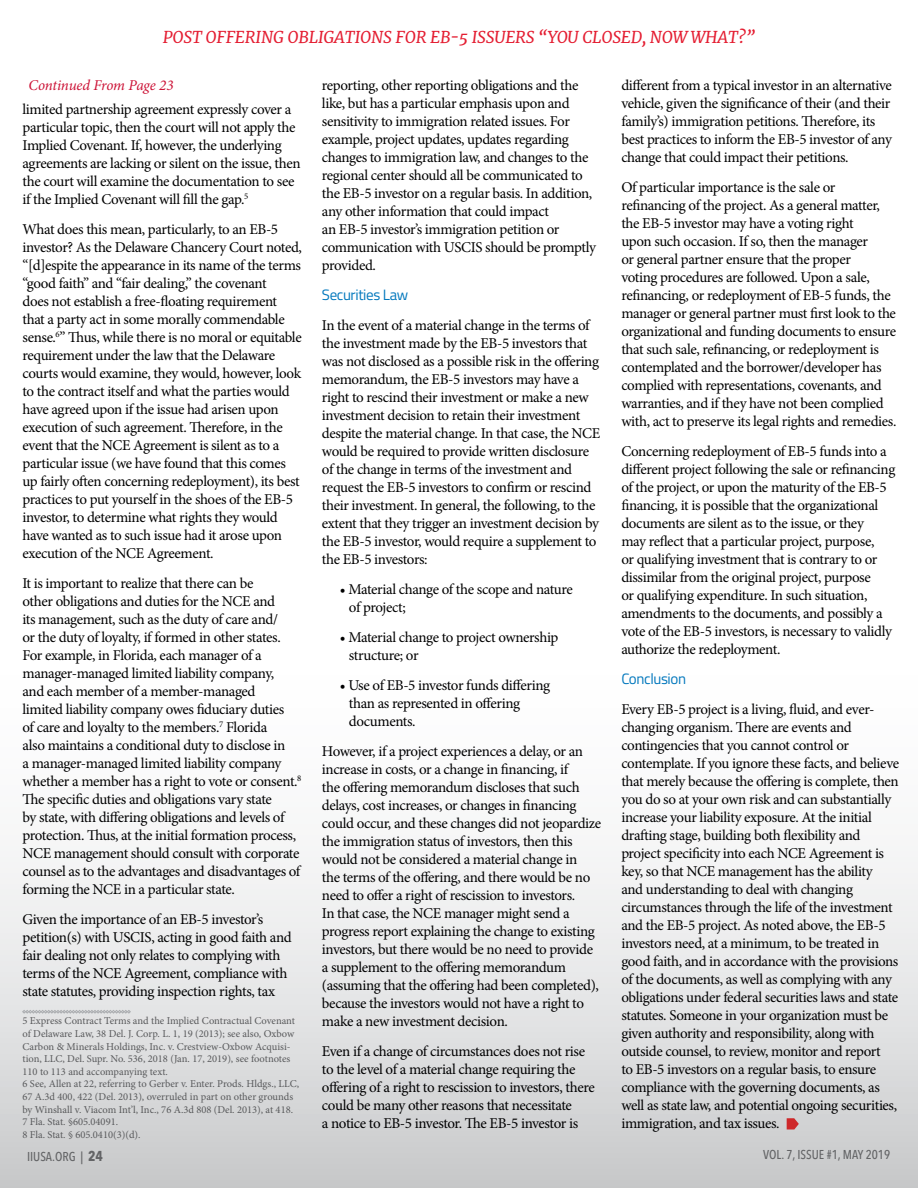
<style>
.page{position:relative;width:918px;height:1188px;background:#fff}
.page>*{position:absolute;margin:0;border:0;box-sizing:border-box;transform-origin:0 0}
.t1{font:italic 16.5px "Merriweather";letter-spacing:-.01em;color:#e41d31}
.t2{font:15px/18px "Minion Pro";letter-spacing:-.03em;color:#000001}
.t3{font:15px "Titillium Web";letter-spacing:-.025em;color:#0378bd}
.t4{font:italic 15px "Minion Pro";letter-spacing:-.01em;color:#cc1236}
.t5{font:500 condensed 12.75px "Avenir Next LT Pro";color:#636466}
.t6{font:10.5px/12.6px "Minion Pro";color:#58595b}
.s1{font-weight:700;font-size:14.25px}
</style>
<div class="page">
<svg style="left:0;top:857px;width:918px;height:331px"></svg>
<svg style="left:22px;top:1010px;width:109px;height:3px"></svg>
<svg style="left:787px;top:1118px;width:12px;height:11px"></svg>
<p class="t1" style="left:163px;top:27px;width:594px">POST OFFERING OBLIGATIONS FOR EB-5 ISSUERS “YOU CLOSED, NOW WHAT?”</p>
<p class="t4" style="left:28px;top:75px;width:147px">Continued From Page 23</p>
<p class="t2" style="left:322px;top:76px;width:275px">reporting, other reporting obligations and the like, but has a particular emphasis upon and sensitivity to immigration related issues. For example, project updates, updates regarding changes to immigration law, and changes to the regional center should all be communicated to the EB-5 investor on a regular basis. In addition, any other information that could impact<br>an EB-5 investor’s immigration petition or communication with USCIS should be promptly provided.</p>
<p class="t3" style="left:322px;top:284px;width:88px">Securities Law</p>
<p class="t2" style="left:322px;top:316px;width:280px">In the event of a material change in the terms of the investment made by the EB-5 investors that was not disclosed as a possible risk in the offering memorandum, the EB-5 investors may have a right to rescind their investment or make a new investment decision to retain their investment despite the material change. In that case, the NCE would be required to provide written disclosure of the change in terms of the investment and request the EB-5 investors to confirm or rescind their investment. In general, the following, to the extent that they trigger an investment decision by the EB-5 investor, would require a supplement to the EB-5 investors:</p>
<p class="t2" style="left:349px;top:580px;width:225px;text-indent:-9px">• Material change of the scope and nature of project;</p>
<p class="t2" style="left:349px;top:628px;width:211px;text-indent:-9px">• Material change to project ownership structure; or</p>
<p class="t2" style="left:349px;top:676px;width:203px;text-indent:-9px">• Use of EB-5 investor funds differing than as represented in offering documents.</p>
<p class="t2" style="left:322px;top:742px;width:281px">However, if a project experiences a delay, or an increase in costs, or a change in financing, if<br>the offering memorandum discloses that such delays, cost increases, or changes in financing could occur, and these changes did not jeopardize the immigration status of investors, then this would not be considered a material change in<br>the terms of the offering, and there would be no need to offer a right of rescission to investors.<br>In that case, the NCE manager might send a progress report explaining the change to existing investors, but there would be no need to provide a supplement to the offering memorandum (assuming that the offering had been completed), because the investors would not have a right to make a new investment decision.</p>
<p class="t2" style="left:322px;top:1042px;width:274px">Even if a change of circumstances does not rise to the level of a material change requiring the offering of a right to rescission to investors, there could be many other reasons that necessitate<br>a notice to EB-5 investor. The EB-5 investor is</p>
<p class="t2" style="left:22px;top:101px;width:280px">limited partnership agreement expressly cover a particular topic, then the court will not apply the Implied Covenant. If, however, the underlying agreements are lacking or silent on the issue, then the court will examine the documentation to see if the Implied Covenant will fill the gap.<sup>5</sup></p>
<p class="t2" style="left:22px;top:221px;width:281px">What does this mean, particularly, to an EB-5 investor? As the Delaware Chancery Court noted, “[d]espite the appearance in its name of the terms “good faith” and “fair dealing,” the covenant<br>does not establish a free-floating requirement that a party act in some morally commendable sense.<sup>6</sup>” Thus, while there is no moral or equitable requirement under the law that the Delaware courts would examine, they would, however, look to the contract itself and what the parties would have agreed upon if the issue had arisen upon execution of such agreement. Therefore, in the event that the NCE Agreement is silent as to a particular issue (we have found that this comes up fairly often concerning redeployment), its best practices to put yourself in the shoes of the EB-5 investor, to determine what rights they would have wanted as to such issue had it arose upon execution of the NCE Agreement.</p>
<p class="t2" style="left:23px;top:575px;width:280px">It is important to realize that there can be<br>other obligations and duties for the NCE and<br>its management, such as the duty of care and/<br>or the duty of loyalty, if formed in other states.<br>For example, in Florida, each manager of a manager-managed limited liability company,<br>and each member of a member-managed<br>limited liability company owes fiduciary duties<br>of care and loyalty to the members.<sup>7</sup> Florida<br>also maintains a conditional duty to disclose in<br>a manager-managed limited liability company whether a member has a right to vote or consent.<sup>8<br></sup>The specific duties and obligations vary state<br>by state, with differing obligations and levels of protection. Thus, at the initial formation process, NCE management should consult with corporate counsel as to the advantages and disadvantages of forming the NCE in a particular state.</p>
<p class="t2" style="left:23px;top:911px;width:271px">Given the importance of an EB-5 investor’s petition(s) with USCIS, acting in good faith and fair dealing not only relates to complying with terms of the NCE Agreement, compliance with state statutes, providing inspection rights, tax</p>
<p class="t6" style="left:22px;top:1015px;width:278px">5 Express Contract Terms and the Implied Contractual Covenant of Delaware Law, 38 Del. J. Corp. L. 1, 19 (2013); see also, Oxbow Carbon &amp; Minerals Holdings, Inc. v. Crestview-Oxbow Acquisi&shy;tion, LLC, Del. Supr. No. 536, 2018 (Jan. 17, 2019), see footnotes 110 to 113 and accompanying text.<br>6 See, Allen at 22, referring to Gerber v. Enter. Prods. Hldgs., LLC, 67 A.3d 400, 422 (Del. 2013), overruled in part on other grounds by Winshall v. Viacom Int’l, Inc., 76 A.3d 808 (Del. 2013), at 418.<br>7 Fla. Stat. §605.04091.<br>8 Fla. Stat. § 605.0410(3)(d).</p>
<p class="t2" style="left:621px;top:76px;width:272px">different from a typical investor in an alternative vehicle, given the significance of their (and their family’s) immigration petitions. Therefore, its best practices to inform the EB-5 investor of any change that could impact their petitions.</p>
<p class="t2" style="left:621px;top:178px;width:277px">Of particular importance is the sale or refinancing of the project. As a general matter, the EB-5 investor may have a voting right<br>upon such occasion. If so, then the manager<br>or general partner ensure that the proper<br>voting procedures are followed. Upon a sale, refinancing, or redeployment of EB-5 funds, the manager or general partner must first look to the organizational and funding documents to ensure that such sale, refinancing, or redeployment is contemplated and the borrower/developer has complied with representations, covenants, and warranties, and if they have not been complied with, act to preserve its legal rights and remedies.</p>
<p class="t2" style="left:621px;top:442px;width:276px">Concerning redeployment of EB-5 funds into a different project following the sale or refinancing of the project, or upon the maturity of the EB-5 financing, it is possible that the organizational documents are silent as to the issue, or they<br>may reflect that a particular project, purpose,<br>or qualifying investment that is contrary to or dissimilar from the original project, purpose<br>or qualifying expenditure. In such situation, amendments to the documents, and possibly a vote of the EB-5 investors, is necessary to validly authorize the redeployment.</p>
<p class="t3" style="left:621px;top:668px;width:66px">Conclusion</p>
<p class="t2" style="left:621px;top:700px;width:279px">Every EB-5 project is a living, fluid, and ever&shy;changing organism. There are events and contingencies that you cannot control or contemplate. If you ignore these facts, and believe that merely because the offering is complete, then you do so at your own risk and can substantially increase your liability exposure. At the initial drafting stage, building both flexibility and project specificity into each NCE Agreement is key, so that NCE management has the ability<br>and understanding to deal with changing circumstances through the life of the investment and the EB-5 project. As noted above, the EB-5 investors need, at a minimum, to be treated in good faith, and in accordance with the provisions of the documents, as well as complying with any obligations under federal securities laws and state statutes. Someone in your organization must be given authority and responsibility, along with outside counsel, to review, monitor and report<br>to EB-5 investors on a regular basis, to ensure compliance with the governing documents, as well as state law, and potential ongoing securities, immigration, and tax issues.</p>
<p class="t5" style="left:27px;top:1148px;width:78px">IIUSA.ORG | <span class="s1">24</span></p>
<p class="t5" style="left:763px;top:1147px;width:129px">VOL. 7, ISSUE #1, MAY 2019</p>
</div>
